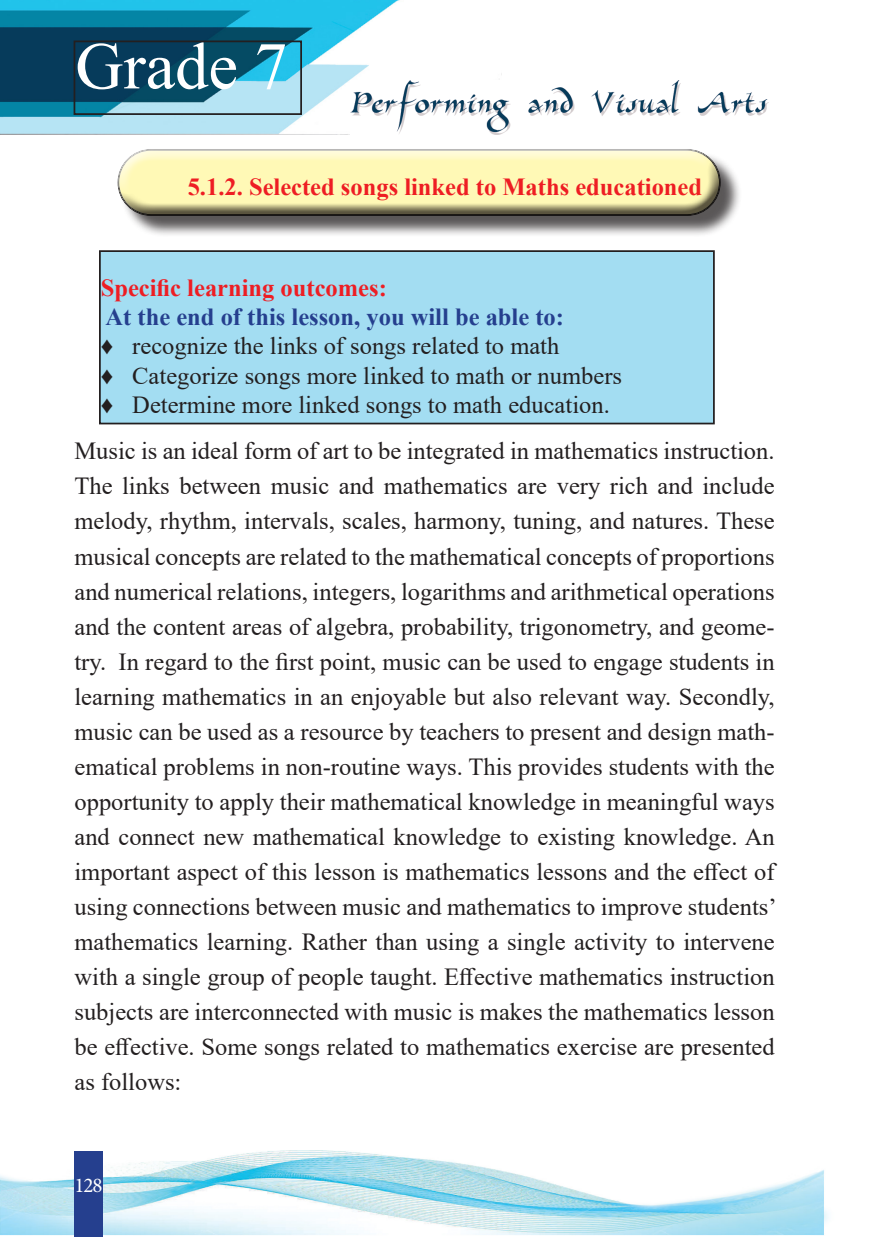
<style>
.page{position:relative;width:874px;height:1241px;background:#fff}
.page>*{position:absolute;margin:0;border:0;box-sizing:border-box;transform-origin:0 0}
.t1{font:66.5px "Times New Roman";color:#fff}
.t2{font:24.5px/35px "Times New Roman";color:#231f20;text-align:justify}
.t3{font:700 24.5px "Times New Roman";color:#ee1d23}
.t4{font:700 24.5px "Times New Roman";color:#253f8e}
.t5{font:21px "Minion Pro";color:#fff}
.s1{color:#ee2123}
</style>
<div class="page">
<img style="left:0;top:0;width:400px;height:134px">
<img style="left:350px;top:80px;width:418px;height:54px">
<div style="left:74px;top:40px;width:228px;height:75px;border:2px solid #231f20"></div>
<img style="left:0;top:1150px;width:828px;height:85px">
<div style="left:74px;top:1150px;width:28px;height:86px;background:#253f8e"></div>
<div style="left:120px;top:151px;width:621px;height:87px;background:#231f20;opacity:.75"></div>
<div style="left:113px;top:142px;width:612px;height:56px;background:#fff;opacity:.75"></div>
<div style="left:113px;top:158px;width:620px;height:59px;background:#231f20;opacity:.75"></div>
<div style="left:100px;top:251px;width:613px;height:172px;background:#a3ddf2"></div>
<div style="left:99px;top:250px;width:615px;height:174px;border:2px solid #231f20"></div>
<h1 class="t1" style="left:75px;top:19px;width:214px">Grade 7</h1>
<p class="t3" style="left:188px;top:169px;width:515px">5.1.2. Selected songs linked to Maths education<span class="s1">ed</span></p>
<p class="t3" style="left:101px;top:270px;width:287px">Specific learning outcomes:</p>
<p class="t4" style="left:105px;top:299px;width:460px">At the end of this lesson, you will be able to:</p>
<p class="t2" style="left:101px;top:328px;width:460px">♦ recognize the links of songs related to math</p>
<p class="t2" style="left:101px;top:357px;width:522px">♦ Categorize songs more linked to math or numbers</p>
<p class="t2" style="left:101px;top:387px;width:510px">♦ Determine more linked songs to math education.</p>
<p class="t2" style="left:74px;top:433px;width:703px">Music is an ideal form of art to be integrated in mathematics instruction.<br>The links between music and mathematics are very rich and include melody, rhythm, intervals, scales, harmony, tuning, and natures. These musical concepts are related to the mathematical concepts of proportions and numerical relations, integers, logarithms and arithmetical operations and the content areas of algebra, probability, trigonometry, and geome&shy;try. In regard to the first point, music can be used to engage students in learning mathematics in an enjoyable but also relevant way. Secondly, music can be used as a resource by teachers to present and design math&shy;ematical problems in non-routine ways. This provides students with the opportunity to apply their mathematical knowledge in meaningful ways and connect new mathematical knowledge to existing knowledge. An important aspect of this lesson is mathematics lessons and the effect of using connections between music and mathematics to improve students’ mathematics learning. Rather than using a single activity to intervene with a single group of people taught. Effective mathematics instruction subjects are interconnected with music is makes the mathematics lesson be effective. Some songs related to mathematics exercise are presented as follows:</p>
<p class="t5" style="left:74px;top:1170px;width:30px">128</p>
</div>
